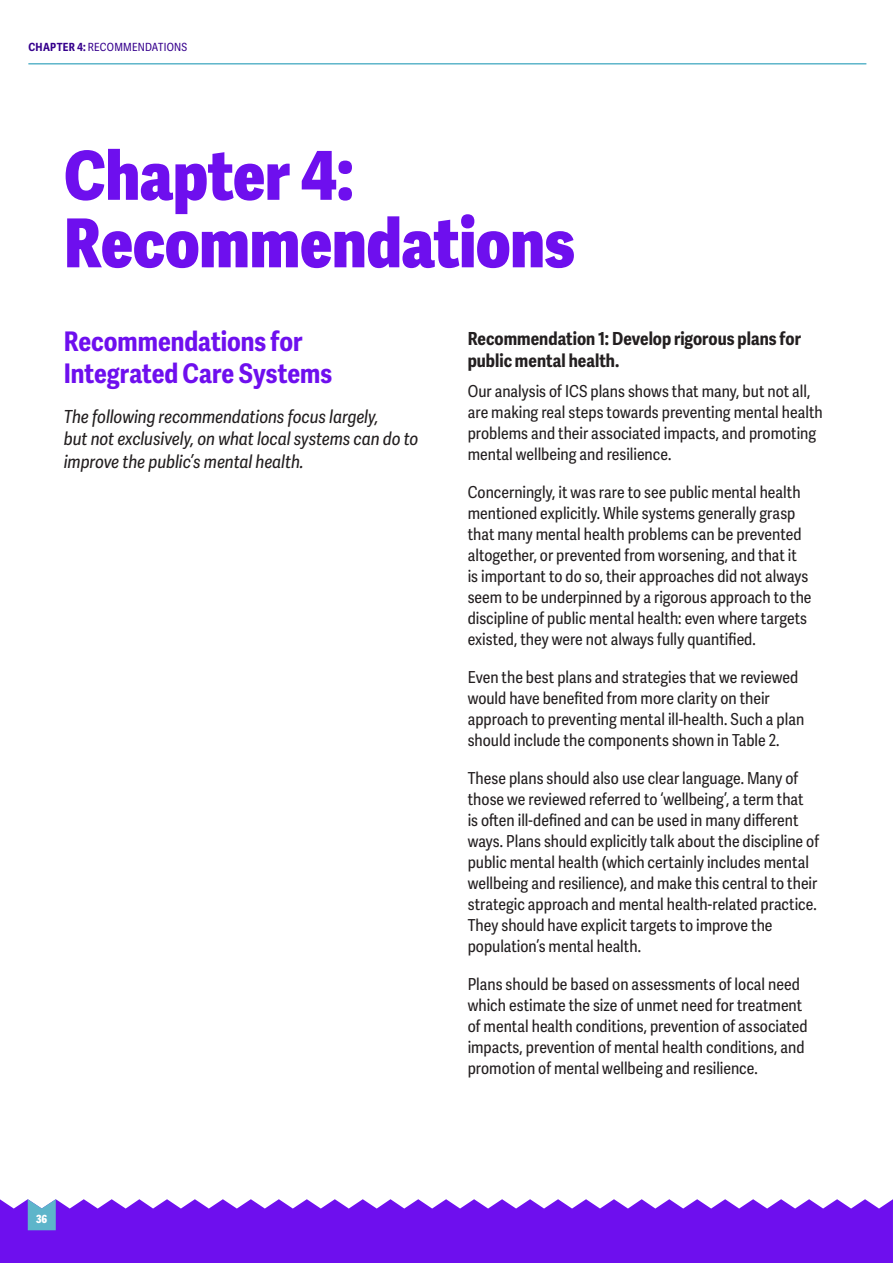
<style>
.page{position:relative;width:893px;height:1263px;background:#fff}
.page>*{position:absolute;margin:0;border:0;box-sizing:border-box;transform-origin:0 0}
.t1{font:800 67.5px/67.5px "Adelle Sans Cnd";letter-spacing:-.005em;color:#6e0fee}
.t2{font:700 27px/31.5px "Adelle Sans Cnd";color:#6e0fee}
.t3{font:italic 18px/22.5px "Adelle Sans Cnd";color:#231f20}
.t4{font:700 18px/22.5px "Adelle Sans Cnd";color:#231f20}
.t5{font:16.5px/21px "Adelle Sans Cnd";color:#231f20}
.t6{font:11.25px "Adelle Sans Cnd";letter-spacing:.02em;color:#36008d}
.t7{font:800 11.25px "Adelle Sans Cnd";color:#fff}
.s1{font-weight:700}
</style>
<div class="page">
<svg style="left:0;top:1199px;width:893px;height:64px;background:#7820ef"></svg>
<svg style="left:28px;top:1199px;width:28px;height:31px"></svg>
<hr style="left:28px;top:63px;width:838px;height:2px;background:#5db5ca">
<p class="t6" style="left:28px;top:40px;width:160px"><span class="s1">CHAPTER 4:</span> RECOMMENDATIONS</p>
<h1 class="t1" style="left:64px;top:143px;width:512px">Chapter 4:<br>Recommendations</h1>
<h2 class="t2" style="left:64px;top:327px;width:270px">Recommendations for<br>Integrated Care Systems</h2>
<p class="t3" style="left:64px;top:405px;width:356px">The following recommendations focus largely,<br>but not exclusively, on what local systems can do to improve the public’s mental health.</p>
<p class="t4" style="left:468px;top:327px;width:335px">Recommendation 1: Develop rigorous plans for public mental health.</p>
<p class="t5" style="left:468px;top:381px;width:356px">Our analysis of ICS plans shows that many, but not all, are making real steps towards preventing mental health problems and their associated impacts, and promoting mental wellbeing and resilience.</p>
<p class="t5" style="left:468px;top:482px;width:345px">Concerningly, it was rare to see public mental health mentioned explicitly. While systems generally grasp that many mental health problems can be prevented altogether, or prevented from worsening, and that it<br>is important to do so, their approaches did not always seem to be underpinned by a rigorous approach to the discipline of public mental health: even where targets existed, they were not always fully quantified.</p>
<p class="t5" style="left:468px;top:667px;width:338px">Even the best plans and strategies that we reviewed would have benefited from more clarity on their approach to preventing mental ill-health. Such a plan should include the components shown in Table 2.</p>
<p class="t5" style="left:468px;top:768px;width:353px">These plans should also use clear language. Many of those we reviewed referred to ‘wellbeing’, a term that<br>is often ill-defined and can be used in many different ways. Plans should explicitly talk about the discipline of public mental health (which certainly includes mental wellbeing and resilience), and make this central to their strategic approach and mental health-related practice.<br>They should have explicit targets to improve the population’s mental health.</p>
<p class="t5" style="left:468px;top:974px;width:341px">Plans should be based on assessments of local need which estimate the size of unmet need for treatment of mental health conditions, prevention of associated impacts, prevention of mental health conditions, and promotion of mental wellbeing and resilience.</p>
<p class="t7" style="left:36px;top:1211px;width:13px">36</p>
</div>
